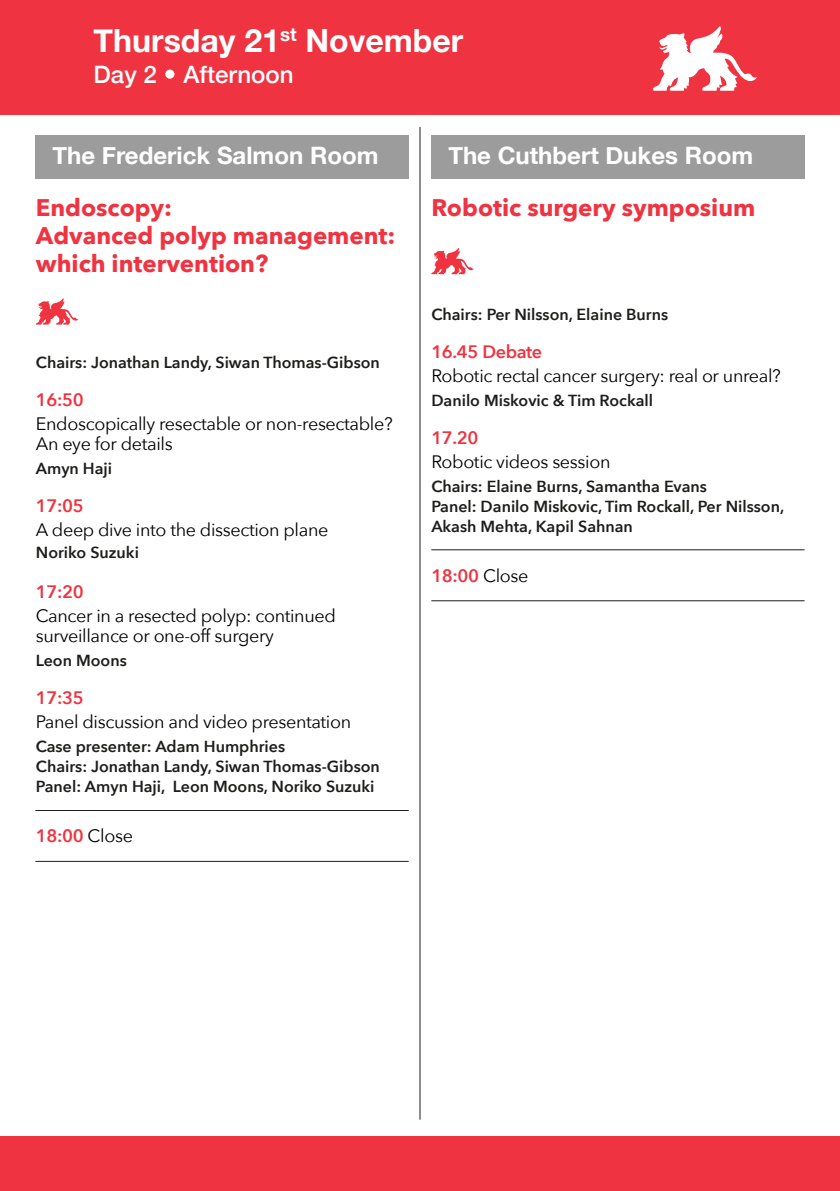
<style>
.page{position:relative;width:840px;height:1191px;background:#fff}
.page>*{position:absolute;margin:0;border:0;box-sizing:border-box;transform-origin:0 0}
.t1{font:700 32px "Helvetica Neue";color:#fff}
.t2{font:700 24px/28px "Avenir Next";color:#ef3340}
.t3{font:700 24px "Helvetica Neue";color:#fff}
.t4{font:500 24px "Helvetica Neue";color:#fff}
.t5{font:18px/20px "Avenir Next";letter-spacing:-.02em;color:#000}
.t6{font:600 18px "Avenir Next";letter-spacing:-.02em;color:#ef3340}
.t7{font:600 16px/20px "Avenir Next";color:#1d1d1b}
.s1{font-weight:400;color:#000}
</style>
<div class="page">
<hr style="left:419px;top:127px;width:1px;height:992px;background:#1d1d1b">
<div style="left:0;top:1136px;width:839px;height:55px;background:#ef3340"></div>
<div style="left:35px;top:135px;width:373px;height:44px;background:#9d9c9c"></div>
<div style="left:0;top:0;width:839px;height:114px;background:#ef3340"></div>
<svg style="left:36px;top:298px;width:42px;height:26px"></svg>
<svg style="left:431px;top:248px;width:42px;height:26px"></svg>
<hr style="left:35px;top:861px;width:373px;height:1px;background:#1d1d1b">
<hr style="left:35px;top:810px;width:373px;height:1px;background:#1d1d1b">
<svg style="left:653px;top:26px;width:103px;height:65px"></svg>
<div style="left:165px;top:70px;width:9px;height:9px;background:#fff;border-radius:50%"></div>
<div style="left:431px;top:135px;width:373px;height:44px;background:#9d9c9c"></div>
<hr style="left:431px;top:600px;width:373px;height:1px;background:#1d1d1b">
<hr style="left:431px;top:549px;width:373px;height:1px;background:#1d1d1b">
<h1 class="t1" style="left:94px;top:21px;width:371px">Thursday 21<sup>st</sup> November</h1>
<h2 class="t4" style="left:94px;top:59px;width:201px">Day 2 Afternoon</h2>
<h2 class="t3" style="left:52px;top:141px;width:327px">The Frederick Salmon Room</h2>
<h2 class="t2" style="left:36px;top:194px;width:361px">Endoscopy:<br>Advanced polyp management: which intervention?</h2>
<p class="t7" style="left:36px;top:353px;width:345px">Chairs: Jonathan Landy, Siwan Thomas-Gibson</p>
<p class="t6" style="left:36px;top:388px;width:49px">16:50</p>
<p class="t5" style="left:36px;top:414px;width:358px">Endoscopically resectable or non-resectable?<br>An eye for details</p>
<p class="t7" style="left:36px;top:459px;width:78px">Amyn Haji</p>
<p class="t6" style="left:36px;top:494px;width:49px">17:05</p>
<p class="t5" style="left:36px;top:520px;width:294px">A deep dive into the dissection plane</p>
<p class="t7" style="left:36px;top:543px;width:104px">Noriko Suzuki</p>
<p class="t6" style="left:36px;top:580px;width:49px">17:20</p>
<p class="t5" style="left:36px;top:606px;width:301px">Cancer in a resected polyp: continued surveillance or one-off surgery</p>
<p class="t7" style="left:36px;top:651px;width:92px">Leon Moons</p>
<p class="t6" style="left:36px;top:686px;width:49px">17:35</p>
<p class="t5" style="left:36px;top:712px;width:316px">Panel discussion and video presentation</p>
<p class="t7" style="left:36px;top:737px;width:345px">Case presenter: Adam Humphries<br>Chairs: Jonathan Landy, Siwan Thomas-Gibson<br>Panel: Amyn Haji, Leon Moons, Noriko Suzuki</p>
<p class="t6" style="left:36px;top:824px;width:99px">18:00 <span class="s1">Close</span></p>
<h2 class="t3" style="left:448px;top:141px;width:306px">The Cuthbert Dukes Room</h2>
<h2 class="t2" style="left:431px;top:194px;width:325px">Robotic surgery symposium</h2>
<p class="t7" style="left:431px;top:305px;width:238px">Chairs: Per Nilsson, Elaine Burns</p>
<p class="t6" style="left:431px;top:340px;width:112px">16.45 Debate</p>
<p class="t5" style="left:431px;top:366px;width:351px">Robotic rectal cancer surgery: real or unreal?</p>
<p class="t7" style="left:431px;top:391px;width:223px">Danilo Miskovic &amp; Tim Rockall</p>
<p class="t6" style="left:431px;top:426px;width:49px">17.20</p>
<p class="t5" style="left:431px;top:452px;width:180px">Robotic videos session</p>
<p class="t7" style="left:431px;top:477px;width:354px">Chairs: Elaine Burns, Samantha Evans<br>Panel: Danilo Miskovic, Tim Rockall, Per Nilsson,<br>Akash Mehta, Kapil Sahnan</p>
<p class="t6" style="left:431px;top:564px;width:99px">18:00 <span class="s1">Close</span></p>
</div>
